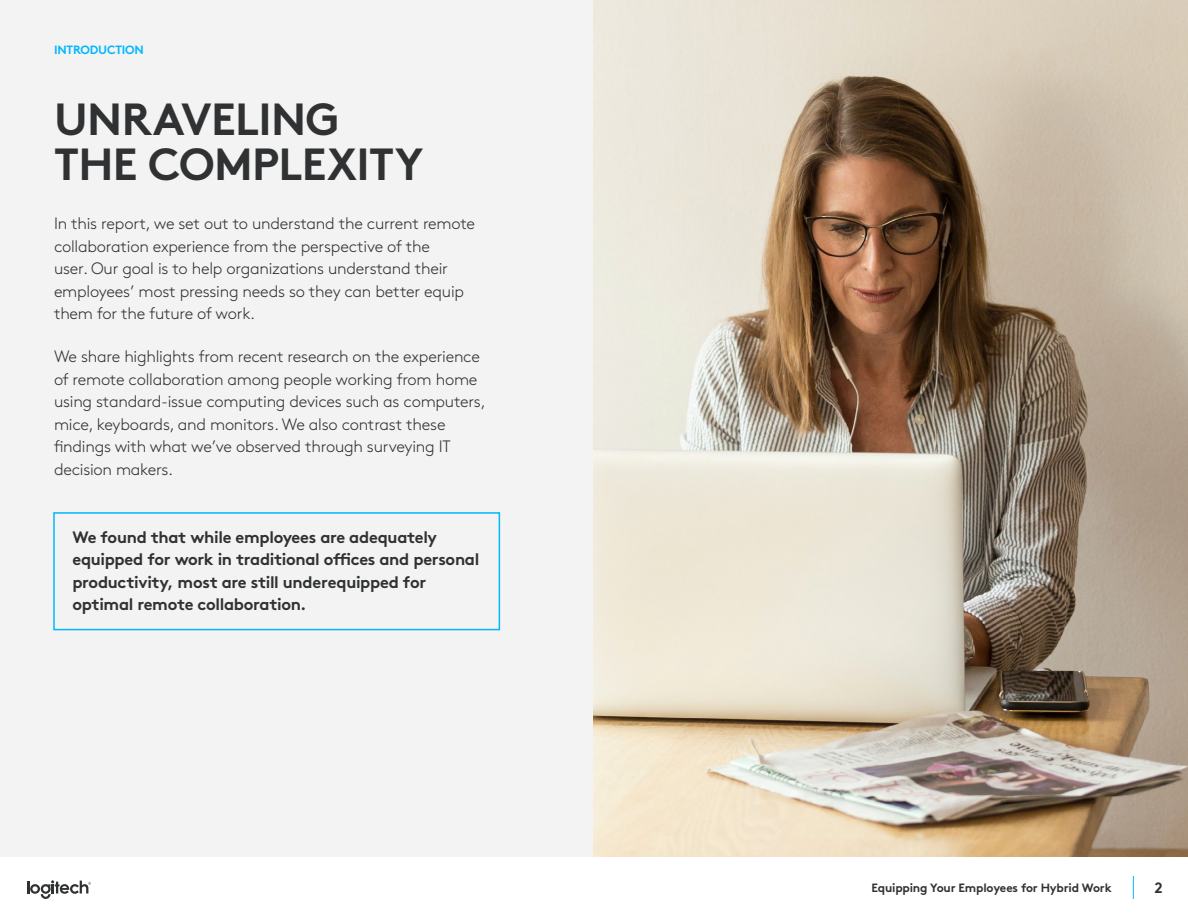
<style>
.page{position:relative;width:1188px;height:918px;background:#fff}
.page>*{position:absolute;margin:0;border:0;box-sizing:border-box;transform-origin:0 0}
.t1{font:700 45px/45px "Brown Pro";letter-spacing:-.015em;color:#2f3132}
.t2{font:300 16.5px/22.5px "Brown Pro";letter-spacing:-.015em;color:#2f3132}
.t3{font:700 16.5px/22.5px "Brown Pro";letter-spacing:-.02em;color:#2f3132}
.t4{font:700 15px "Brown Pro";color:#2f3132}
.t5{font:700 12px "Brown Pro";letter-spacing:-.015em;color:#2f3132}
.t6{font:700 12px "Brown Pro";letter-spacing:-.015em;color:#00b8fc}
</style>
<div class="page">
<div style="left:0;top:0;width:1188px;height:856px;background:#f3f3f3"></div>
<div style="left:53px;top:512px;width:447px;height:118px;border:2px solid #00b8fc"></div>
<img style="left:593px;top:0;width:595px;height:856px">
<svg style="left:27px;top:880px;width:64px;height:19px"></svg>
<svg style="left:1133px;top:876px;width:1px;height:23px"></svg>
<p class="t6" style="left:54px;top:40px;width:91px">INTRODUCTION</p>
<h1 class="t1" style="left:54px;top:92px;width:370px">UNRAVELING<br>THE COMPLEXITY</h1>
<p class="t2" style="left:54px;top:211px;width:423px">In this report, we set out to understand the current remote collaboration experience from the perspective of the<br>user. Our goal is to help organizations understand their employees’ most pressing needs so they can better equip them for the future of work.</p>
<p class="t2" style="left:54px;top:344px;width:433px">We share highlights from recent research on the experience of remote collaboration among people working from home using standard-issue computing devices such as computers, mice, keyboards, and monitors. We also contrast these findings with what we’ve observed through surveying IT decision makers.</p>
<p class="t3" style="left:72px;top:524px;width:409px">We found that while employees are adequately equipped for work in traditional offices and personal productivity, most are still underequipped for optimal remote collaboration.</p>
<p class="t5" style="left:872px;top:878px;width:242px">Equipping Your Employees for Hybrid Work</p>
<p class="t4" style="left:1154px;top:876px;width:10px">2</p>
</div>
